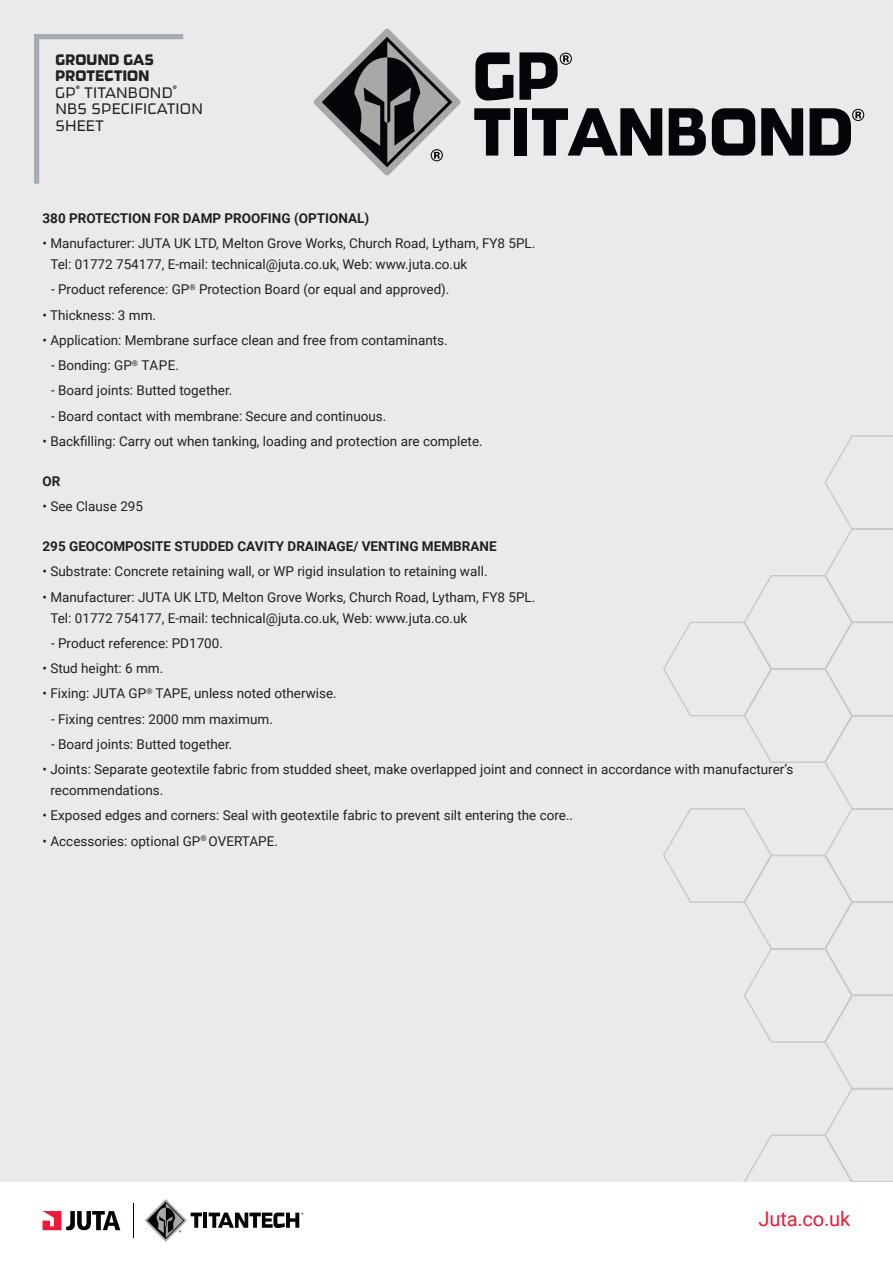
<style>
.page{position:relative;width:893px;height:1263px;background:#fff}
.page>*{position:absolute;margin:0;border:0;box-sizing:border-box;transform-origin:0 0}
.t1{font:80.1px "Ginger Pro";color:#040508}
.t2{font:20.1px "Roboto";letter-spacing:-.01em;color:#ed1a38}
.t3{font:300 18px/16.5px "Ginger Pro";letter-spacing:.01em;color:#231f20}
.t4{font:13.5px/21px "Roboto";color:#231f20}
.t5{font:700 13.5px "Roboto";color:#231f20}
.s1{font-weight:400}
</style>
<div class="page">
<div style="left:0;top:0;width:893px;height:1181px;background:#eaeaec"></div>
<svg style="left:34px;top:34px;width:150px;height:150px"></svg>
<svg style="left:43px;top:1211px;width:77px;height:19px"></svg>
<svg style="left:145px;top:1199px;width:57px;height:43px"></svg>
<hr style="left:203px;top:1212px;width:4px;height:16px;background:#040606">
<svg style="left:209px;top:1212px;width:94px;height:16px"></svg>
<hr style="left:133px;top:1203px;width:1px;height:35px;background:#040606">
<svg style="left:663px;top:435px;width:230px;height:746px"></svg>
<svg style="left:852px;top:109px;width:12px;height:12px"></svg>
<svg style="left:560px;top:53px;width:12px;height:12px"></svg>
<svg style="left:313px;top:28px;width:148px;height:148px"></svg>
<h3 class="t3" style="left:55px;top:51px;width:149px"><span class="s1">GROUND GAS<br>PROTECTION<br></span>GP<sup>®</sup> TITANBOND<sup>®<br></sup>NBS SPECIFICATION<br>SHEET</h3>
<h1 class="t1" style="left:473px;top:26px;width:89px">GP</h1>
<h1 class="t1" style="left:473px;top:82px;width:382px">TITANBOND</h1>
<p class="t5" style="left:43px;top:208px;width:328px">380 PROTECTION FOR DAMP PROOFING (OPTIONAL)</p>
<p class="t4" style="left:50px;top:232px;width:486px;text-indent:-8px">• Manufacturer: JUTA UK LTD, Melton Grove Works, Church Road, Lytham, FY8 5PL.<br>Tel: 01772 754177, E-mail: technical@juta.co.uk, Web: www.juta.co.uk</p>
<p class="t4" style="left:51px;top:278px;width:400px">- Product reference: GP<sup>®</sup> Protection Board (or equal and approved).</p>
<p class="t4" style="left:43px;top:304px;width:115px">• Thickness: 3 mm.</p>
<p class="t4" style="left:43px;top:329px;width:407px">• Application: Membrane surface clean and free from contaminants.</p>
<p class="t4" style="left:51px;top:354px;width:130px">- Bonding: GP<sup>®</sup> TAPE.</p>
<p class="t4" style="left:51px;top:379px;width:183px">- Board joints: Butted together.</p>
<p class="t4" style="left:51px;top:405px;width:337px">- Board contact with membrane: Secure and continuous.</p>
<p class="t4" style="left:43px;top:430px;width:442px">• Backfilling: Carry out when tanking, loading and protection are complete.</p>
<p class="t5" style="left:43px;top:472px;width:19px">OR</p>
<p class="t4" style="left:43px;top:495px;width:102px">• See Clause 295</p>
<p class="t5" style="left:43px;top:537px;width:456px">295 GEOCOMPOSITE STUDDED CAVITY DRAINAGE/ VENTING MEMBRANE</p>
<p class="t4" style="left:43px;top:560px;width:447px">• Substrate: Concrete retaining wall, or WP rigid insulation to retaining wall.</p>
<p class="t4" style="left:50px;top:586px;width:486px;text-indent:-8px">• Manufacturer: JUTA UK LTD, Melton Grove Works, Church Road, Lytham, FY8 5PL.<br>Tel: 01772 754177, E-mail: technical@juta.co.uk, Web: www.juta.co.uk</p>
<p class="t4" style="left:51px;top:632px;width:174px">- Product reference: PD1700.</p>
<p class="t4" style="left:43px;top:657px;width:122px">• Stud height: 6 mm.</p>
<p class="t4" style="left:43px;top:682px;width:296px">• Fixing: JUTA GP<sup>®</sup> TAPE, unless noted otherwise.</p>
<p class="t4" style="left:51px;top:708px;width:223px">- Fixing centres: 2000 mm maximum.</p>
<p class="t4" style="left:51px;top:733px;width:183px">- Board joints: Butted together.</p>
<p class="t4" style="left:50px;top:758px;width:744px;text-indent:-8px">• Joints: Separate geotextile fabric from studded sheet, make overlapped joint and connect in accordance with manufacturer’s recommendations.</p>
<p class="t4" style="left:43px;top:805px;width:532px">• Exposed edges and corners: Seal with geotextile fabric to prevent silt entering the core..</p>
<p class="t4" style="left:43px;top:830px;width:237px">• Accessories: optional GP<sup>®</sup> OVERTAPE.</p>
<h2 class="t2" style="left:758px;top:1205px;width:93px">Juta.co.uk</h2>
</div>
